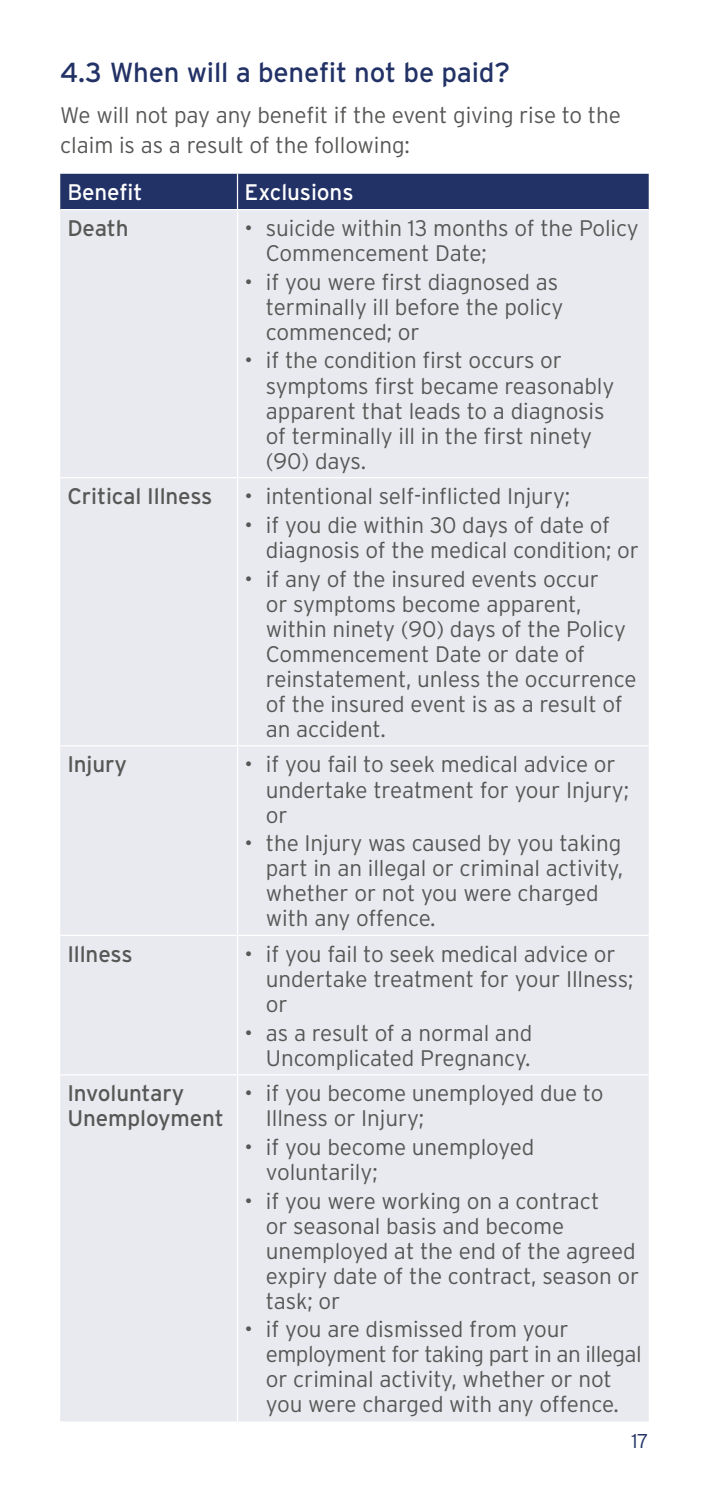
<style>
.page{position:relative;width:709px;height:1496px;background:#fff}
.page>*{position:absolute;margin:0;border:0;box-sizing:border-box;transform-origin:0 0}
.t1{font:27.5px "Interstate";letter-spacing:-.005em;color:#223266}
.t2{font:300 22.5px/25px "Interstate";letter-spacing:-.005em;color:#575756}
.t3{font:22.5px/25px "Interstate";letter-spacing:-.005em;color:#575756}
.t4{font:22.5px "Interstate";letter-spacing:-.005em;color:#fff}
.t5{font:300 20px "Interstate";color:#223266}
</style>
<div class="page">
<div style="left:60px;top:174px;width:588px;height:35px;background:#223266"></div>
<div style="left:60px;top:210px;width:588px;height:1211px;background:#e9eaf0"></div>
<hr style="left:237px;top:174px;width:1px;height:35px;background:#fff">
<hr style="left:237px;top:210px;width:1px;height:267px;background:#fff">
<hr style="left:60px;top:477px;width:177px;height:1px;background:#fff">
<hr style="left:237px;top:477px;width:411px;height:1px;background:#fff">
<hr style="left:237px;top:478px;width:1px;height:267px;background:#fff">
<hr style="left:60px;top:745px;width:177px;height:1px;background:#fff">
<hr style="left:237px;top:745px;width:411px;height:1px;background:#fff">
<hr style="left:237px;top:746px;width:1px;height:188px;background:#fff">
<hr style="left:60px;top:934px;width:177px;height:2px;background:#fff">
<hr style="left:237px;top:934px;width:411px;height:2px;background:#fff">
<hr style="left:237px;top:936px;width:1px;height:138px;background:#fff">
<hr style="left:60px;top:1074px;width:177px;height:1px;background:#fff">
<hr style="left:237px;top:1074px;width:411px;height:1px;background:#fff">
<hr style="left:237px;top:1075px;width:1px;height:346px;background:#fff">
<p class="t1" style="left:60px;top:57px;width:451px">4.3 When will a benefit not be paid?</p>
<p class="t2" style="left:60px;top:100px;width:562px;line-height:30px">We will not pay any benefit if the event giving rise to the claim is as a result of the following:</p>
<p class="t4" style="left:67px;top:180px;width:77px">Benefit</p>
<p class="t4" style="left:244px;top:180px;width:110px">Exclusions</p>
<p class="t3" style="left:67px;top:216px;width:63px">Death</p>
<p class="t2" style="left:266px;top:216px;width:374px;text-indent:-21px">• suicide within 13 months of the Policy<br>Commencement Date;</p>
<p class="t2" style="left:266px;top:269px;width:299px;text-indent:-21px">• if you were first diagnosed as terminally ill before the policy commenced; or</p>
<p class="t2" style="left:266px;top:348px;width:350px;text-indent:-21px">• if the condition first occurs or symptoms first became reasonably apparent that leads to a diagnosis of terminally ill in the first ninety (90) days.</p>
<p class="t3" style="left:67px;top:484px;width:147px">Critical Illness</p>
<p class="t2" style="left:244px;top:484px;width:327px">• intentional self-inflicted Injury;</p>
<p class="t2" style="left:266px;top:512px;width:374px;text-indent:-21px">• if you die within 30 days of date of diagnosis of the medical condition; or</p>
<p class="t2" style="left:266px;top:566px;width:372px;text-indent:-21px">• if any of the insured events occur<br>or symptoms become apparent, within ninety (90) days of the Policy<br>Commencement Date or date of reinstatement, unless the occurrence of the insured event is as a result of an accident.</p>
<p class="t3" style="left:67px;top:752px;width:61px">Injury</p>
<p class="t2" style="left:266px;top:752px;width:365px;text-indent:-21px">• if you fail to seek medical advice or undertake treatment for your Injury; or</p>
<p class="t2" style="left:266px;top:830px;width:359px;text-indent:-21px">• the Injury was caused by you taking part in an illegal or criminal activity, whether or not you were charged with any offence.</p>
<p class="t3" style="left:67px;top:941px;width:67px">Illness</p>
<p class="t2" style="left:266px;top:941px;width:369px;text-indent:-21px">• if you fail to seek medical advice or undertake treatment for your Illness; or</p>
<p class="t2" style="left:244px;top:1019px;width:289px;text-align:right">• as a result of a normal and<br>Uncomplicated Pregnancy.</p>
<p class="t3" style="left:67px;top:1080px;width:158px">Involuntary<br>Unemployment</p>
<p class="t2" style="left:266px;top:1080px;width:339px;text-indent:-21px">• if you become unemployed due to<br>Illness or Injury;</p>
<p class="t2" style="left:266px;top:1134px;width:270px;text-indent:-21px">• if you become unemployed voluntarily;</p>
<p class="t2" style="left:266px;top:1187px;width:375px;text-indent:-21px">• if you were working on a contract<br>or seasonal basis and become unemployed at the end of the agreed expiry date of the contract, season or task; or</p>
<p class="t2" style="left:266px;top:1316px;width:377px;text-indent:-21px">• if you are dismissed from your employment for taking part in an illegal or criminal activity, whether or not you were charged with any offence.</p>
<p class="t5" style="left:631px;top:1429px;width:19px">17</p>
</div>
